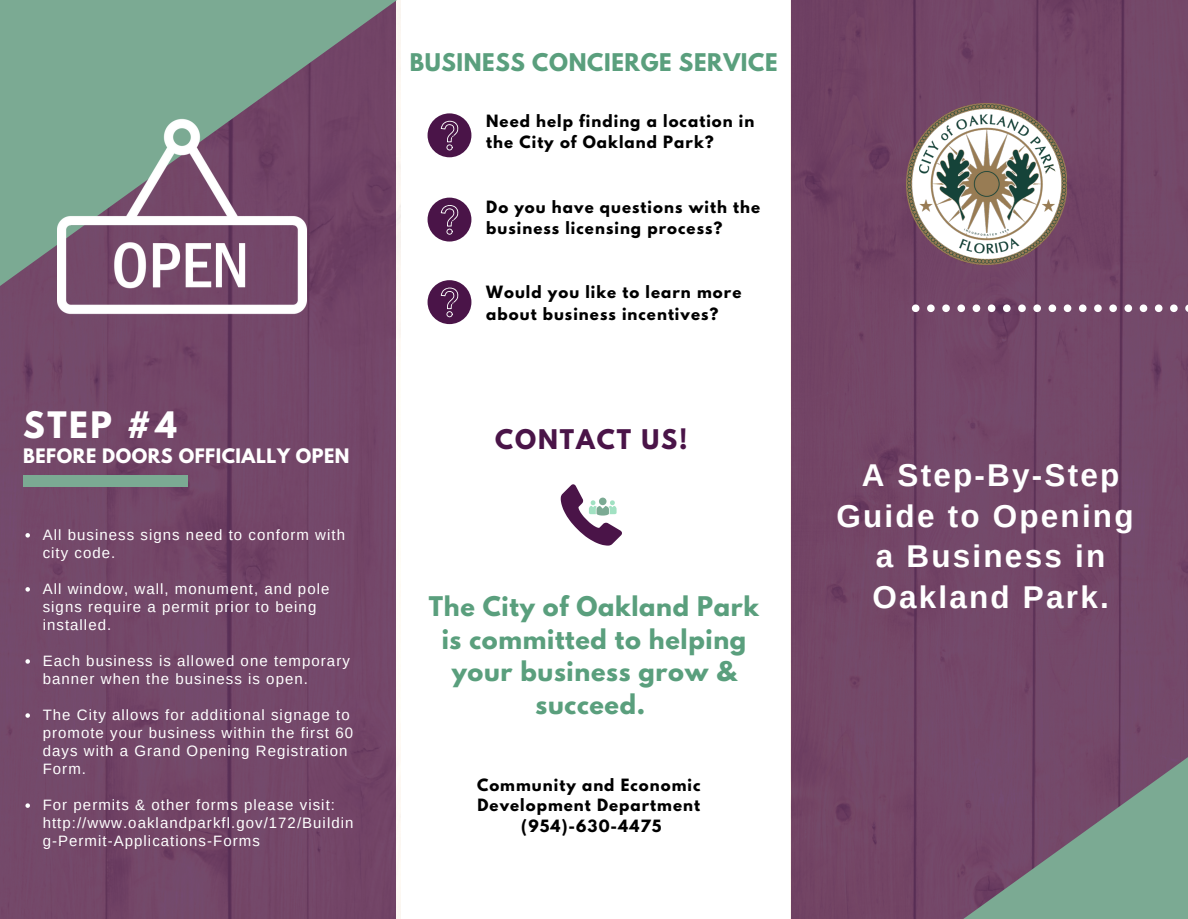
<style>
.page{position:relative;width:1188px;height:919px;background:#fff}
.page>*{position:absolute;margin:0;border:0;box-sizing:border-box;transform-origin:0 0}
.t1{font:700 32.25px "League Spartan";color:#fff}
.t2{font:700 31.5px/40.3px "Arimo";letter-spacing:.07em;color:#fff;text-align:center}
.t3{font:700 24px/32.7px "League Spartan";letter-spacing:.03em;color:#5a9f7d;text-align:center}
.t4{font:700 24px "League Spartan";letter-spacing:.08em;color:#4a1448}
.t5{font:700 21.6px "League Spartan";letter-spacing:.03em;color:#5a9f7d}
.t6{font:700 17.7px "League Spartan";letter-spacing:.03em;color:#fff}
.t7{font:15px/18px "Arimo";letter-spacing:.07em;color:#fff}
.t8{font:700 15px/21.3px "League Spartan";letter-spacing:.07em;color:#000}
</style>
<div class="page">
<div style="left:0;top:406px;width:401px;height:512px;background:#744869"></div>
<div style="left:791px;top:0;width:397px;height:918px;background:#734667"></div>
<svg style="left:850px;top:570px;width:338px;height:348px;background:#74566e"></svg>
<div style="left:23px;top:475px;width:164px;height:11px;background:#7baa93"></div>
<svg style="left:0;top:0;width:430px;height:406px;background:#867f89"></svg>
<img style="left:906px;top:103px;width:160px;height:161px">
<svg style="left:25px;top:532px;width:5px;height:5px"></svg>
<svg style="left:25px;top:586px;width:5px;height:5px"></svg>
<svg style="left:25px;top:658px;width:5px;height:5px"></svg>
<svg style="left:25px;top:712px;width:5px;height:5px"></svg>
<svg style="left:25px;top:802px;width:5px;height:5px"></svg>
<div style="left:428px;top:113px;width:43px;height:44px;background:#4a1448;border-radius:50%"></div>
<svg style="left:441px;top:121px;width:17px;height:29px"></svg>
<div style="left:428px;top:197px;width:43px;height:44px;background:#4a1448;border-radius:50%"></div>
<svg style="left:441px;top:205px;width:17px;height:30px"></svg>
<div style="left:428px;top:280px;width:43px;height:44px;background:#4a1448;border-radius:50%"></div>
<svg style="left:441px;top:287px;width:17px;height:30px"></svg>
<img style="left:57px;top:92px;width:250px;height:250px">
<svg style="left:912px;top:304px;width:7px;height:8px"></svg>
<svg style="left:927px;top:304px;width:8px;height:8px"></svg>
<svg style="left:942px;top:304px;width:8px;height:8px"></svg>
<svg style="left:957px;top:304px;width:8px;height:8px"></svg>
<svg style="left:973px;top:304px;width:7px;height:8px"></svg>
<svg style="left:988px;top:304px;width:7px;height:8px"></svg>
<svg style="left:1003px;top:304px;width:8px;height:8px"></svg>
<svg style="left:1018px;top:304px;width:8px;height:8px"></svg>
<svg style="left:1033px;top:304px;width:8px;height:8px"></svg>
<svg style="left:1049px;top:304px;width:7px;height:8px"></svg>
<svg style="left:1064px;top:304px;width:7px;height:8px"></svg>
<svg style="left:1079px;top:304px;width:8px;height:8px"></svg>
<svg style="left:1094px;top:304px;width:8px;height:8px"></svg>
<svg style="left:1109px;top:304px;width:8px;height:8px"></svg>
<svg style="left:1125px;top:304px;width:7px;height:8px"></svg>
<svg style="left:1140px;top:304px;width:7px;height:8px"></svg>
<svg style="left:1155px;top:304px;width:7px;height:8px"></svg>
<svg style="left:1170px;top:304px;width:8px;height:8px"></svg>
<svg style="left:1185px;top:304px;width:3px;height:8px"></svg>
<svg style="left:561px;top:484px;width:61px;height:61px"></svg>
<h2 class="t1" style="left:23px;top:408px;width:155px">STEP #4</h2>
<h2 class="t6" style="left:23px;top:447px;width:328px">BEFORE DOORS OFFICIALLY OPEN</h2>
<p class="t7" style="left:43px;top:525px;width:304px">All business signs need to conform with city code.</p>
<p class="t7" style="left:43px;top:579px;width:288px">All window, wall, monument, and pole signs require a permit prior to being installed.</p>
<p class="t7" style="left:43px;top:651px;width:309px">Each business is allowed one temporary banner when the business is open.</p>
<p class="t7" style="left:43px;top:705px;width:312px">The City allows for additional signage to promote your business within the first 60 days with a Grand Opening Registration<br>Form.</p>
<p class="t7" style="left:43px;top:795px;width:312px">For permits &amp; other forms please visit: http://www.oaklandparkfl.gov/172/Buildin g-Permit-Applications-Forms</p>
<h2 class="t5" style="left:410px;top:51px;width:369px">BUSINESS CONCIERGE SERVICE</h2>
<p class="t8" style="left:486px;top:112px;width:270px">Need help finding a location in the City of Oakland Park?</p>
<p class="t8" style="left:486px;top:198px;width:275px">Do you have questions with the business licensing process?</p>
<p class="t8" style="left:486px;top:283px;width:257px">Would you like to learn more about business incentives?</p>
<h2 class="t4" style="left:495px;top:427px;width:194px">CONTACT US!</h2>
<p class="t3" style="left:429px;top:593px;width:332px">The City of Oakland Park is committed to helping your business grow &amp; succeed.</p>
<p class="t8" style="left:477px;top:776px;width:225px;line-height:20.2px;text-align:center">Community and Economic<br>Development Department (954)-630-4475</p>
<h1 class="t2" style="left:837px;top:455px;width:298px">A Step-By-Step<br>Guide to Opening a Business in<br>Oakland Park.</h1>
</div>
